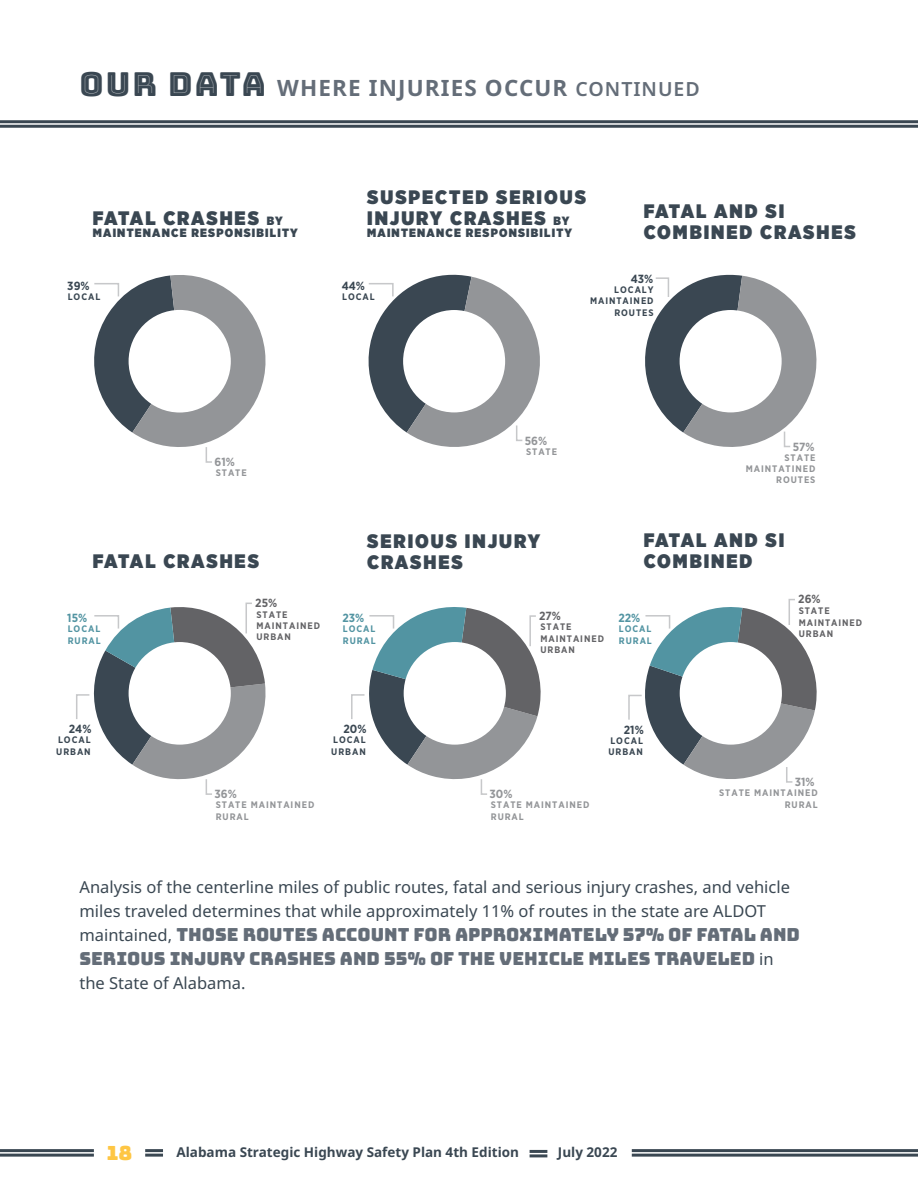
<style>
.page{position:relative;width:918px;height:1188px;background:#fff}
.page>*{position:absolute;margin:0;border:0;box-sizing:border-box;transform-origin:0 0}
.t1{font:700 22.5px "Noto Sans";letter-spacing:.05em;color:#646d78}
.t2{font:900 19.5px/21px "Gotham Narrow";letter-spacing:.1em;color:#3a4752}
.t3{font:19.5px "Bungee";color:#fec644}
.t4{font:18px/24px "Bungee";color:#646d78}
.t5{font:16.5px/24px "Noto Sans";color:#3a4752}
.t6{font:700 13.5px "Noto Sans";color:#3a4752}
.t7{font:900 12px "Gotham Narrow";letter-spacing:.1em;color:#3a4752}
.t8{font:700 11.85px "Gotham Narrow";color:#3a4752}
.t9{font:700 11.85px "Gotham Narrow";color:#939598}
.t10{font:700 11.85px "Gotham Narrow";color:#5294a2}
.t11{font:700 11.85px "Gotham Narrow";color:#636366}
.t12{font:700 9.45px/11.4px "Gotham Narrow";letter-spacing:.1em;color:#939598;text-align:right}
.t13{font:700 9.45px/11.4px "Gotham Narrow";letter-spacing:.1em;color:#3a4752}
.t14{font:700 9.45px/11.4px "Gotham Narrow";letter-spacing:.1em;color:#636366}
.t15{font:700 9.45px/11.4px "Gotham Narrow";letter-spacing:.1em;color:#5294a2}
.s1{font-family:"Bungee Inline";font-weight:400;font-size:33px;color:#3a4752}
.s2{font-weight:600;font-size:19.5px}
.s3{font-size:12px}
.s4{font-family:"Noto Sans";font-size:16.5px;color:#3a4752}
</style>
<div class="page">
<hr style="left:530px;top:1150px;width:17px;height:3px;background:#3a4752">
<hr style="left:530px;top:1154px;width:17px;height:3px;background:#3a4752">
<hr style="left:145px;top:1149px;width:18px;height:3px;background:#3a4752">
<hr style="left:145px;top:1154px;width:18px;height:3px;background:#3a4752">
<hr style="left:0;top:1149px;width:94px;height:3px;background:#3a4752">
<hr style="left:0;top:1154px;width:94px;height:3px;background:#3a4752">
<hr style="left:632px;top:1149px;width:286px;height:3px;background:#3a4752">
<hr style="left:632px;top:1154px;width:286px;height:3px;background:#3a4752">
<hr style="left:0;top:120px;width:918px;height:3px;background:#3a4752">
<hr style="left:0;top:125px;width:918px;height:3px;background:#3a4752">
<svg style="left:94px;top:275px;width:172px;height:188px"></svg>
<svg style="left:368px;top:274px;width:172px;height:173px"></svg>
<svg style="left:645px;top:274px;width:172px;height:174px"></svg>
<svg style="left:76px;top:602px;width:190px;height:193px"></svg>
<svg style="left:351px;top:607px;width:190px;height:188px"></svg>
<svg style="left:628px;top:598px;width:189px;height:185px"></svg>
<h1 class="t1" style="left:80px;top:71px;width:622px"><span class="s1">OUR DATA</span> WHERE INJURIES OCCUR <span class="s2">CONTINUED</span></h1>
<p class="t2" style="left:93px;top:208px;width:191px">FATAL CRASHES <span class="s3">BY</span></p>
<p class="t7" style="left:93px;top:225px;width:206px">MAINTENANCE RESPONSIBILITY</p>
<p class="t8" style="left:67px;top:278px;width:24px">39%</p>
<p class="t13" style="left:68px;top:291px;width:34px">LOCAL</p>
<p class="t2" style="left:367px;top:187px;width:220px">SUSPECTED SERIOUS<br>INJURY CRASHES <span class="s3">BY</span></p>
<p class="t7" style="left:367px;top:225px;width:206px">MAINTENANCE RESPONSIBILITY</p>
<p class="t2" style="left:644px;top:200px;width:214px">FATAL AND SI<br>COMBINED CRASHES</p>
<p class="t8" style="left:342px;top:278px;width:25px">44%</p>
<p class="t13" style="left:342px;top:291px;width:34px">LOCAL</p>
<p class="t8" style="left:631px;top:271px;width:24px">43%</p>
<p class="t13" style="left:590px;top:284px;width:65px;text-align:right">LOCALY<br>MAINTAINED<br>ROUTES</p>
<p class="t9" style="left:215px;top:454px;width:22px">61%</p>
<p class="t12" style="left:216px;top:467px;width:33px">STATE</p>
<p class="t2" style="left:93px;top:551px;width:168px">FATAL CRASHES</p>
<p class="t9" style="left:525px;top:433px;width:24px">56%</p>
<p class="t12" style="left:526px;top:446px;width:33px">STATE</p>
<p class="t2" style="left:367px;top:530px;width:174px">SERIOUS INJURY<br>CRASHES</p>
<p class="t9" style="left:793px;top:439px;width:23px">57%</p>
<p class="t12" style="left:746px;top:452px;width:71px">STATE<br>MAINTATINED<br>ROUTES</p>
<p class="t2" style="left:644px;top:529px;width:142px">FATAL AND SI<br>COMBINED</p>
<p class="t10" style="left:67px;top:610px;width:21px">15%</p>
<p class="t15" style="left:68px;top:623px;width:35px">LOCAL<br>RURAL</p>
<p class="t11" style="left:255px;top:596px;width:23px">25%</p>
<p class="t14" style="left:257px;top:608px;width:65px">STATE<br>MAINTAINED<br>URBAN</p>
<p class="t11" style="left:539px;top:608px;width:23px">27%</p>
<p class="t10" style="left:342px;top:610px;width:23px">23%</p>
<p class="t14" style="left:540px;top:621px;width:65px">STATE<br>MAINTAINED<br>URBAN</p>
<p class="t15" style="left:343px;top:623px;width:35px">LOCAL<br>RURAL</p>
<p class="t10" style="left:618px;top:610px;width:23px">22%</p>
<p class="t15" style="left:619px;top:623px;width:35px">LOCAL<br>RURAL</p>
<p class="t11" style="left:798px;top:592px;width:24px">26%</p>
<p class="t14" style="left:799px;top:605px;width:65px">STATE<br>MAINTAINED<br>URBAN</p>
<p class="t8" style="left:69px;top:722px;width:24px">24%</p>
<p class="t13" style="left:56px;top:734px;width:36px">LOCAL<br>URBAN</p>
<p class="t8" style="left:344px;top:722px;width:25px">20%</p>
<p class="t13" style="left:331px;top:734px;width:36px">LOCAL<br>URBAN</p>
<p class="t8" style="left:624px;top:722px;width:21px">21%</p>
<p class="t13" style="left:609px;top:735px;width:36px">LOCAL<br>URBAN</p>
<p class="t9" style="left:795px;top:774px;width:21px">31%</p>
<p class="t9" style="left:215px;top:787px;width:24px">36%</p>
<p class="t12" style="left:216px;top:799px;width:100px;text-align:left">STATE MAINTAINED<br>RURAL</p>
<p class="t9" style="left:490px;top:787px;width:24px">30%</p>
<p class="t12" style="left:491px;top:799px;width:100px;text-align:left">STATE MAINTAINED<br>RURAL</p>
<p class="t12" style="left:719px;top:787px;width:100px">STATE MAINTAINED<br>RURAL</p>
<p class="t5" style="left:80px;top:875px;width:712px">Analysis of the centerline miles of public routes, fatal and serious injury crashes, and vehicle miles traveled determines that while approximately 11% of routes in the state are ALDOT</p>
<p class="t4" style="left:80px;top:923px;width:722px"><span class="s4">maintained,</span> THOSE ROUTES ACCOUNT FOR APPROXIMATELY 57% OF FATAL AND<br>SERIOUS INJURY CRASHES AND 55% OF THE VEHICLE MILES TRAVELED <span class="s4">in</span></p>
<p class="t5" style="left:79px;top:971px;width:168px">the State of Alabama.</p>
<p class="t3" style="left:107px;top:1142px;width:27px">18</p>
<p class="t6" style="left:176px;top:1143px;width:344px">Alabama Strategic Highway Safety Plan 4th Edition</p>
<p class="t6" style="left:558px;top:1143px;width:61px">July 2022</p>
</div>
